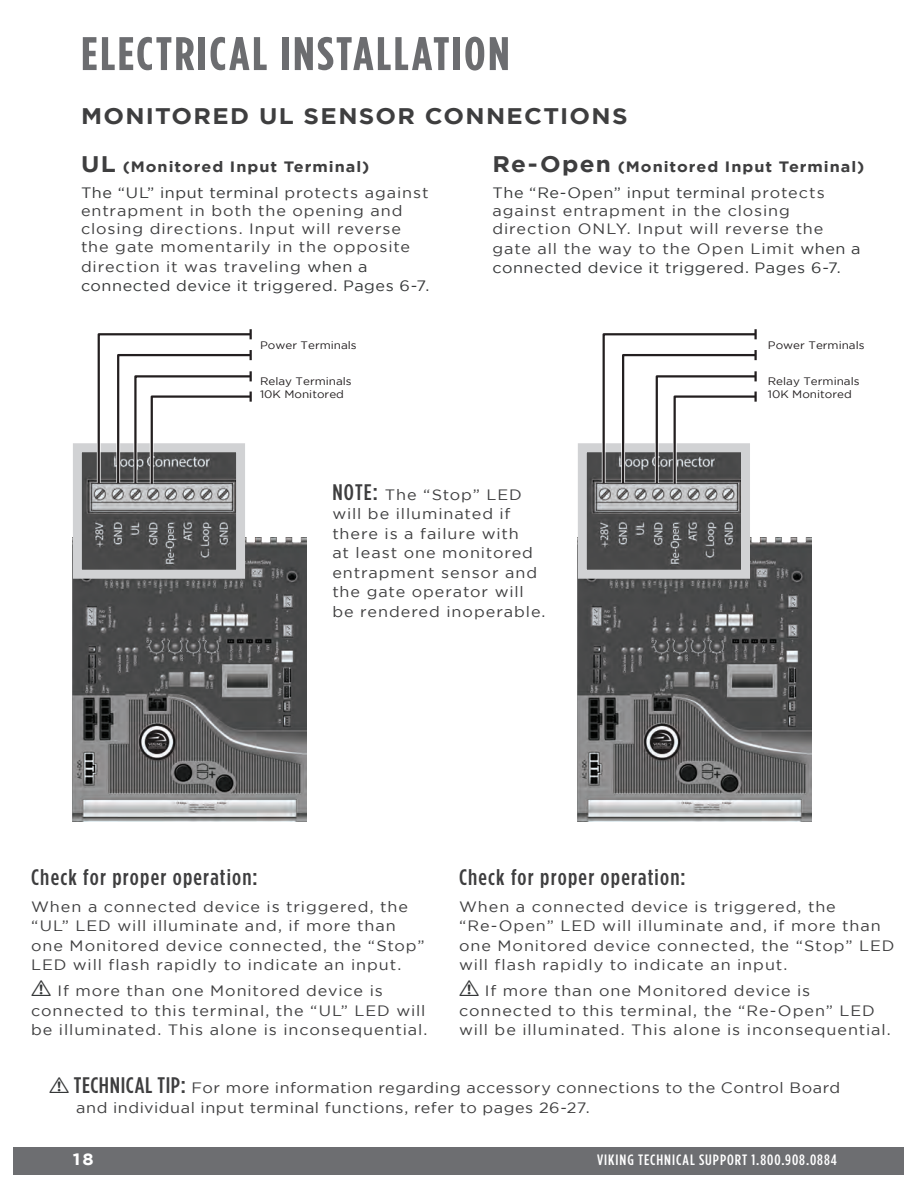
<style>
.page{position:relative;width:918px;height:1188px;background:#fff}
.page>*{position:absolute;margin:0;border:0;box-sizing:border-box;transform-origin:0 0}
.t1{font:700 47.1px "Gotham Condensed";letter-spacing:.045em;color:#6c6d70;scale:1.08 1}
.t2{font:500 22.5px "Gotham Condensed";letter-spacing:.05em;color:#3e3e3f;scale:1.08 1}
.t3{font:700 22.5px "Gotham";letter-spacing:.055em;color:#3e3e3f;scale:1.08 1}
.t4{font:700 16.5px "Gotham";color:#fff;scale:1.08 1}
.t5{font:15px/19.5px "Gotham";letter-spacing:.055em;color:#3e3e3f;scale:1.08 1}
.t6{font:15px/19.5px "Gotham";letter-spacing:.035em;color:#353738;scale:1.08 1}
.t7{font:15px/19.5px "Gotham";letter-spacing:.035em;color:#3e3e3f;scale:1.08 1}
.t8{font:700 15px/26.2px "Gotham";letter-spacing:.06em;color:#3e3e3f;scale:1.08 1}
.t9{font:500 15px "Gotham Condensed";letter-spacing:.06em;color:#fff;scale:1.08 1}
.t10{font:10.8px/12.9px "Gotham";color:#231f20;scale:1.08 1}
.s1{font-size:22.5px}
.s2{font-weight:400;color:#353738}
.s3{font-weight:400}
.s4{color:#3e3e3f}
.s5{font-weight:700;font-size:22.5px;color:#3e3e3f}
.s6{font-weight:700;color:#3e3e3f}
.s7{font-family:"Gotham Condensed";font-weight:500;font-size:22.5px}
.s8{font-family:"Hazard";font-size:22.5px;color:#353738}
</style>
<div class="page">
<div style="left:14px;top:1147px;width:890px;height:27px;background:#6d6e71"></div>
<img style="left:73px;top:537px;width:234px;height:284px">
<svg style="left:72px;top:329px;width:182px;height:254px"></svg>
<img style="left:578px;top:537px;width:234px;height:284px">
<svg style="left:577px;top:329px;width:181px;height:254px"></svg>
<h1 class="t1" style="left:81px;top:27px;width:398px">ELECTRICAL INSTALLATION</h1>
<h2 class="t3" style="left:81px;top:103px;width:508px">MONITORED UL SENSOR CONNECTIONS</h2>
<p class="t8" style="left:81px;top:153px;width:323px"><span class="s1">UL</span> (Monitored Input Terminal)<br><span class="s2">The “UL” input terminal</span> <span class="s3">protects against</span></p>
<p class="t5" style="left:81px;top:202px;width:306px;line-height:18px">entrapment in both the opening and closing directions. Input will reverse the gate momentarily in the opposite</p>
<p class="t6" style="left:81px;top:256px;width:324px"><span class="s4">direction it was traveling</span> when a connected device it triggered. Pages 6-7.</p>
<p class="t6" style="left:492px;top:153px;width:346px;line-height:26.2px"><span class="s5">Re-Open</span> <span class="s6">(Monitored Input Terminal)<br></span>The “Re-Open” input terminal <span class="s4">protects</span></p>
<p class="t5" style="left:492px;top:202px;width:308px;line-height:18px">against entrapment in the closing direction ONLY. Input will reverse the</p>
<p class="t6" style="left:492px;top:238px;width:342px"><span class="s4">gate all the way to the Open Limit</span> when a connected device it triggered. Pages 6-7.</p>
<p class="t10" style="left:260px;top:339px;width:91px">Power Terminals</p>
<p class="t10" style="left:768px;top:338px;width:91px">Power Terminals</p>
<p class="t10" style="left:260px;top:374px;width:86px">Relay Terminals<br>10K Monitored</p>
<p class="t10" style="left:768px;top:374px;width:86px">Relay Terminals<br>10K Monitored</p>
<p class="t5" style="left:332px;top:485px;width:199px"><span class="s7">NOTE:</span> The “Stop” LED will be illuminated if there is a failure with<br>at least one monitored entrapment sensor and the gate operator will be rendered inoperable.</p>
<h2 class="t2" style="left:31px;top:865px;width:211px">Check for proper operation:</h2>
<p class="t5" style="left:31px;top:896px;width:366px">When a connected device is triggered, the “UL” LED will illuminate and, if more than one Monitored device connected, the “Stop” LED will flash rapidly to indicate an input.</p>
<p class="t5" style="left:31px;top:981px;width:368px"><span class="s8">!</span> If more than one Monitored device is connected to this terminal, the “UL” LED will be illuminated. This alone is inconsequential.</p>
<h2 class="t2" style="left:459px;top:865px;width:211px">Check for proper operation:</h2>
<p class="t5" style="left:459px;top:896px;width:405px">When a connected device is triggered, the “Re-Open” LED will illuminate and, if more than one Monitored device connected, the “Stop” LED will flash rapidly to indicate an input.</p>
<p class="t5" style="left:459px;top:981px;width:401px"><span class="s8">!</span> If more than one Monitored device is connected to this terminal, the “Re-Open” LED will be illuminated. This alone is inconsequential.</p>
<p class="t7" style="left:76px;top:1078px;width:709px;text-indent:-27px"><span class="s8">!</span> <span class="s7">TECHNICAL TIP:</span> For more information regarding accessory connections to the Control Board and individual input terminal functions, refer to pages 26-27.</p>
<p class="t4" style="left:73px;top:1149px;width:21px">18</p>
<p class="t9" style="left:597px;top:1151px;width:224px">VIKING TECHNICAL SUPPORT 1.800.908.0884</p>
</div>
